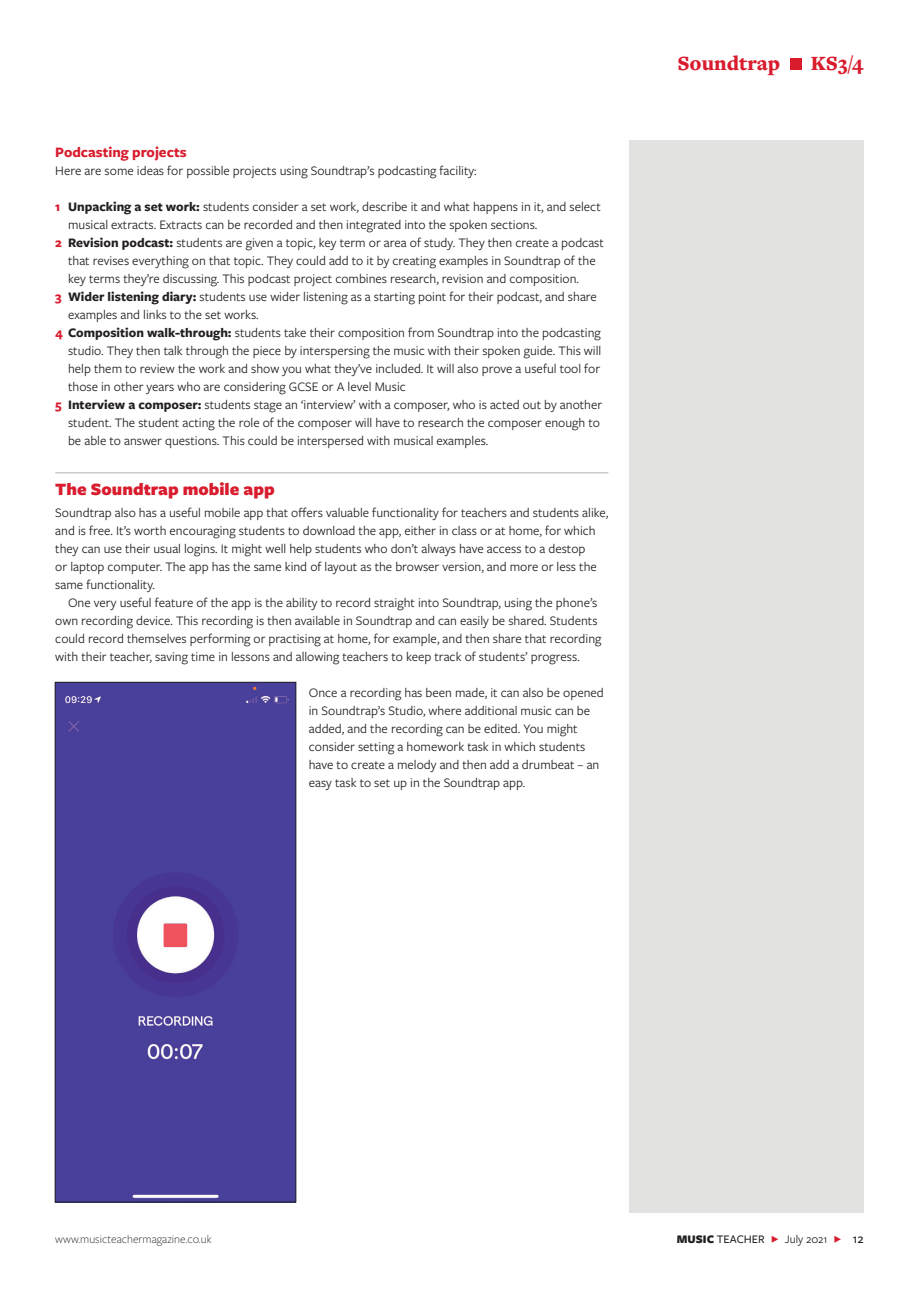
<style>
.page{position:relative;width:919px;height:1289px;background:#fff}
.page>*{position:absolute;margin:0;border:0;box-sizing:border-box;transform-origin:0 0}
.t1{font:900 21px "Freight Text Pro";color:#d81c2d}
.t2{font:900 18px "Freight Sans Pro";color:#d81c2d}
.t3{font:700 15px "Freight Sans Pro";color:#d81c2d}
.t4{font:13.5px/18px "Freight Sans Pro";color:#231f20}
.t5{font:300 12px "Freight Sans Pro";color:#231f20}
.t6{font:12px "Freight Sans Pro";color:#231f20}
.s1{font-weight:700;color:#d81c2d}
.s2{font-weight:700}
.s3{font-weight:900}
.s4{font-weight:500}
.s5{color:#d81c2d}
.s6{font-weight:500;font-size:13.5px}
</style>
<div class="page">
<div style="left:629px;top:140px;width:234px;height:1072px;background:#e2e2e1"></div>
<div style="left:789px;top:59px;width:12px;height:11px;background:#d81c2d"></div>
<hr style="left:55px;top:472px;width:553px;height:1px;background:#cdc9c8">
<img style="left:57px;top:684px;width:237px;height:516px">
<div style="left:55px;top:682px;width:241px;height:520px;border:1px solid #1f2123"></div>
<p class="t3" style="left:55px;top:142px;width:133px">Podcasting projects</p>
<p class="t4" style="left:55px;top:161px;width:423px">Here are some ideas for possible projects using Soundtrap’s podcasting facility:</p>
<p class="t4" style="left:55px;top:197px;width:547px"><span class="s1">1</span> <span class="s2">Unpacking a set work:</span> students consider a set work, describe it and what happens in it, and select</p>
<p class="t4" style="left:68px;top:215px;width:471px">musical extracts. Extracts can be recorded and then integrated into the spoken sections.</p>
<p class="t4" style="left:55px;top:233px;width:550px"><span class="s1">2</span> <span class="s2">Revision podcast:</span> students are given a topic, key term or area of study. They then create a podcast</p>
<p class="t4" style="left:68px;top:251px;width:529px">that revises everything on that topic. They could add to it by creating examples in Soundtrap of the</p>
<p class="t4" style="left:68px;top:269px;width:512px">key terms they’re discussing. This podcast project combines research, revision and composition.</p>
<p class="t4" style="left:55px;top:287px;width:543px"><span class="s1">3</span> <span class="s2">Wider listening diary:</span> students use wider listening as a starting point for their podcast, and share</p>
<p class="t4" style="left:68px;top:305px;width:192px">examples and links to the set works.</p>
<p class="t4" style="left:55px;top:323px;width:547px"><span class="s1">4</span> <span class="s2">Composition walk-through:</span> students take their composition from Soundtrap into the podcasting</p>
<p class="t4" style="left:68px;top:341px;width:534px">studio. They then talk through the piece by interspersing the music with their spoken guide. This will</p>
<p class="t4" style="left:68px;top:359px;width:533px">help them to review the work and show you what they’ve included. It will also prove a useful tool for</p>
<p class="t4" style="left:68px;top:377px;width:339px">those in other years who are considering GCSE or A level Music</p>
<p class="t4" style="left:55px;top:395px;width:548px"><span class="s1">5</span> <span class="s2">Interview a composer:</span> students stage an ‘interview’ with a composer, who is acted out by another</p>
<p class="t4" style="left:68px;top:413px;width:533px">student. The student acting the role of the composer will have to research the composer enough to</p>
<p class="t4" style="left:68px;top:431px;width:422px">be able to answer questions. This could be interspersed with musical examples.</p>
<h2 class="t2" style="left:55px;top:476px;width:221px">The Soundtrap mobile app</h2>
<p class="t4" style="left:55px;top:503px;width:554px">Soundtrap also has a useful mobile app that offers valuable functionality for teachers and students alike, and is free. It’s worth encouraging students to download the app, either in class or at home, for which they can use their usual logins. It might well help students who don’t always have access to a destop<br>or laptop computer. The app has the same kind of layout as the browser version, and more or less the same functionality.</p>
<p class="t4" style="left:55px;top:593px;width:547px;text-indent:13px">One very useful feature of the app is the ability to record straight into Soundtrap, using the phone’s own recording device. This recording is then available in Soundtrap and can easily be shared. Students could record themselves performing or practising at home, for example, and then share that recording with their teacher, saving time in lessons and allowing teachers to keep track of students’ progress.</p>
<p class="t4" style="left:309px;top:683px;width:296px">Once a recording has been made, it can also be opened in Soundtrap’s Studio, where additional music can be added, and the recording can be edited. You might consider setting a homework task in which students have to create a melody and then add a drumbeat – an easy task to set up in the Soundtrap app.</p>
<h1 class="t1" style="left:677px;top:49px;width:104px">Soundtrap</h1>
<h1 class="t1" style="left:810px;top:49px;width:53px">KS3/4</h1>
<p class="t5" style="left:55px;top:1230px;width:158px">www.musicteachermagazine.co.uk</p>
<p class="t6" style="left:676px;top:1230px;width:188px"><span class="s3">MUSIC</span> <span class="s4">TEACHER</span> <span class="s5">F</span> July 2021 <span class="s5">F</span> <span class="s6">12</span></p>
</div>
